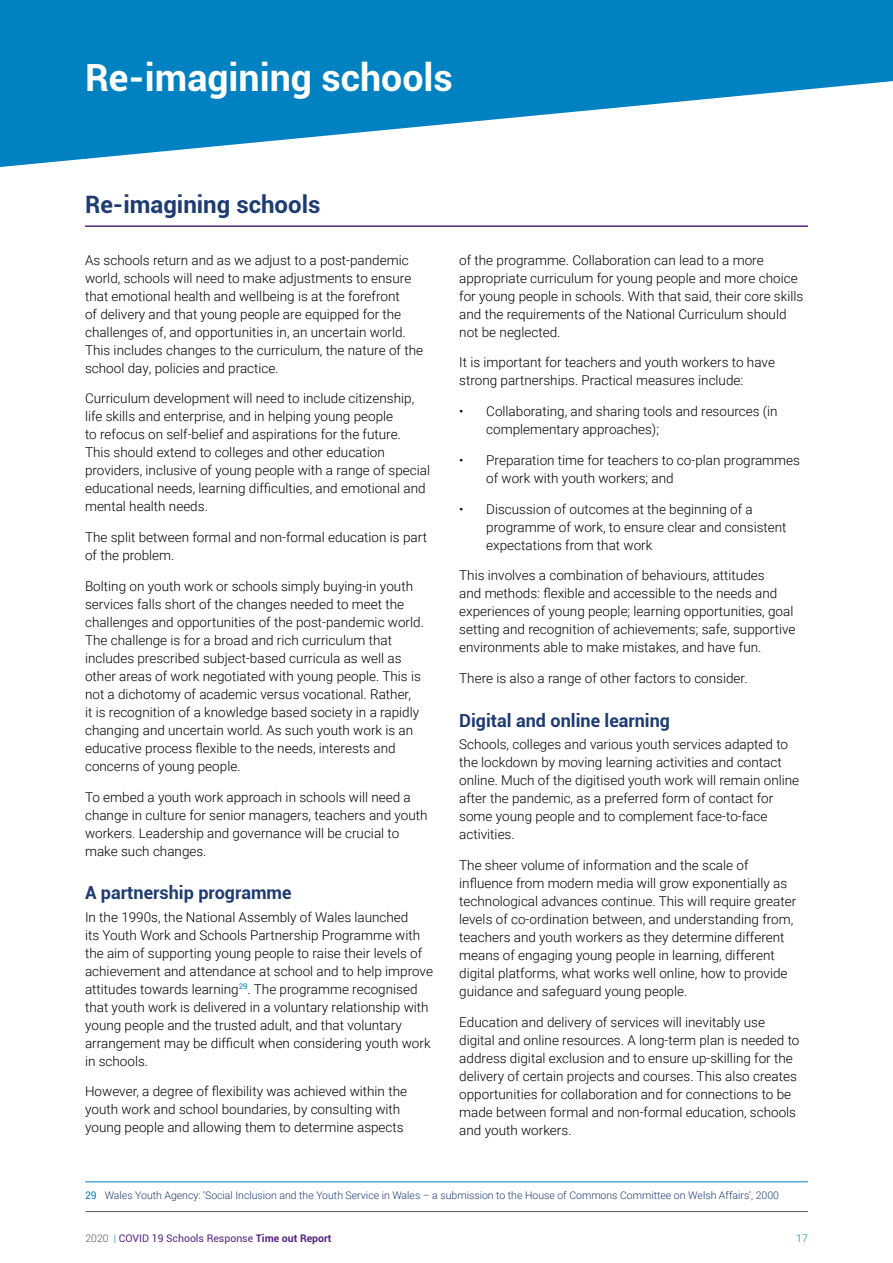
<style>
.page{position:relative;width:893px;height:1263px;background:#fff}
.page>*{position:absolute;margin:0;border:0;box-sizing:border-box;transform-origin:0 0}
.t1{font:700 37.5px "Roboto";color:#fff}
.t2{font:700 24px "Roboto";color:#1e3b72}
.t3{font:700 18px "Roboto";color:#1e3b72}
.t4{font:300 13.5px/18px "Roboto";color:#000}
.t5{font:300 10.5px "Roboto";color:#1e3b72}
.t6{font:10.5px "Roboto";color:#562583}
.t7{font:300 10.5px "Roboto";color:#0082c2}
.s1{font-weight:400;color:#0082c2}
.s2{font-weight:300;color:#575756}
.s3{font-weight:300;color:#0082c2}
.s4{font-weight:700}
</style>
<div class="page">
<hr style="left:86px;top:1211px;width:721px;height:1px;background:#575756">
<svg style="left:0;top:0;width:893px;height:167px;fill:#0082c2"></svg>
<hr style="left:85px;top:225px;width:723px;height:2px;background:#562583">
<hr style="left:85px;top:1181px;width:723px;height:1px;background:#0082c2">
<h1 class="t1" style="left:85px;top:51px;width:369px">Re-imagining schools</h1>
<h2 class="t2" style="left:85px;top:187px;width:237px">Re-imagining schools</h2>
<p class="t4" style="left:85px;top:250px;width:339px">As schools return and as we adjust to a post-pandemic world, schools will need to make adjustments to ensure that emotional health and wellbeing is at the forefront<br>of delivery and that young people are equipped for the challenges of, and opportunities in, an uncertain world.<br>This includes changes to the curriculum, the nature of the school day, policies and practice.</p>
<p class="t4" style="left:85px;top:389px;width:346px">Curriculum development will need to include citizenship, life skills and enterprise, and in helping young people<br>to refocus on self-belief and aspirations for the future.<br>This should extend to colleges and other education providers, inclusive of young people with a range of special educational needs, learning difficulties, and emotional and mental health needs.</p>
<p class="t4" style="left:85px;top:528px;width:343px">The split between formal and non-formal education is part of the problem.</p>
<p class="t4" style="left:85px;top:577px;width:340px">Bolting on youth work or schools simply buying-in youth services falls short of the changes needed to meet the challenges and opportunities of the post-pandemic world.<br>The challenge is for a broad and rich curriculum that includes prescribed subject-based curricula as well as other areas of work negotiated with young people. This is not a dichotomy of academic versus vocational. Rather,<br>it is recognition of a knowledge based society in a rapidly changing and uncertain world. As such youth work is an educative process flexible to the needs, interests and concerns of young people.</p>
<p class="t4" style="left:85px;top:787px;width:344px">To embed a youth work approach in schools will need a change in culture for senior managers, teachers and youth workers. Leadership and governance will be crucial to make such changes.</p>
<h3 class="t3" style="left:85px;top:880px;width:208px">A partnership programme</h3>
<p class="t4" style="left:85px;top:907px;width:349px">In the 1990s, the National Assembly of Wales launched<br>its Youth Work and Schools Partnership Programme with the aim of supporting young people to raise their levels of achievement and attendance at school and to help improve attitudes towards learning<sup>29</sup>. The programme recognised that youth work is delivered in a voluntary relationship with young people and the trusted adult, and that voluntary arrangement may be difficult when considering youth work in schools.</p>
<p class="t4" style="left:85px;top:1082px;width:323px">However, a degree of flexibility was achieved within the youth work and school boundaries, by consulting with young people and allowing them to determine aspects</p>
<p class="t4" style="left:459px;top:250px;width:346px">of the programme. Collaboration can lead to a more appropriate curriculum for young people and more choice for young people in schools. With that said, their core skills and the requirements of the National Curriculum should not be neglected.</p>
<p class="t4" style="left:459px;top:353px;width:317px">It is important for teachers and youth workers to have strong partnerships. Practical measures include:</p>
<p class="t4" style="left:486px;top:402px;width:293px;text-indent:-27px">• Collaborating, and sharing tools and resources (in complementary approaches);</p>
<p class="t4" style="left:486px;top:451px;width:315px;text-indent:-27px">• Preparation time for teachers to co-plan programmes of work with youth workers; and</p>
<p class="t4" style="left:486px;top:499px;width:302px;text-indent:-27px">• Discussion of outcomes at the beginning of a programme of work, to ensure clear and consistent expectations from that work</p>
<p class="t4" style="left:459px;top:566px;width:338px">This involves a combination of behaviours, attitudes<br>and methods: flexible and accessible to the needs and experiences of young people; learning opportunities, goal setting and recognition of achievements; safe, supportive environments able to make mistakes, and have fun.</p>
<p class="t4" style="left:459px;top:669px;width:290px">There is also a range of other factors to consider.</p>
<h3 class="t3" style="left:459px;top:708px;width:212px">Digital and online learning</h3>
<p class="t4" style="left:459px;top:735px;width:341px">Schools, colleges and various youth services adapted to the lockdown by moving learning activities and contact online. Much of the digitised youth work will remain online after the pandemic, as a preferred form of contact for some young people and to complement face-to-face activities.</p>
<p class="t4" style="left:459px;top:855px;width:338px">The sheer volume of information and the scale of influence from modern media will grow exponentially as technological advances continue. This will require greater levels of co-ordination between, and understanding from, teachers and youth workers as they determine different means of engaging young people in learning, different digital platforms, what works well online, how to provide guidance and safeguard young people.</p>
<p class="t4" style="left:459px;top:1012px;width:342px">Education and delivery of services will inevitably use digital and online resources. A long-term plan is needed to address digital exclusion and to ensure up-skilling for the delivery of certain projects and courses. This also creates opportunities for collaboration and for connections to be made between formal and non-formal education, schools and youth workers.</p>
<p class="t5" style="left:85px;top:1188px;width:695px"><span class="s1">29</span> Wales Youth Agency: ‘Social Inclusion and the Youth Service in Wales – a submission to the House of Commons Committee on Welsh Affairs’, 2000</p>
<p class="t6" style="left:85px;top:1231px;width:248px"><span class="s2">2020</span> <span class="s3">|</span> COVID 19 Schools Response <span class="s4">Time out Report</span></p>
<p class="t7" style="left:796px;top:1231px;width:13px">17</p>
</div>
